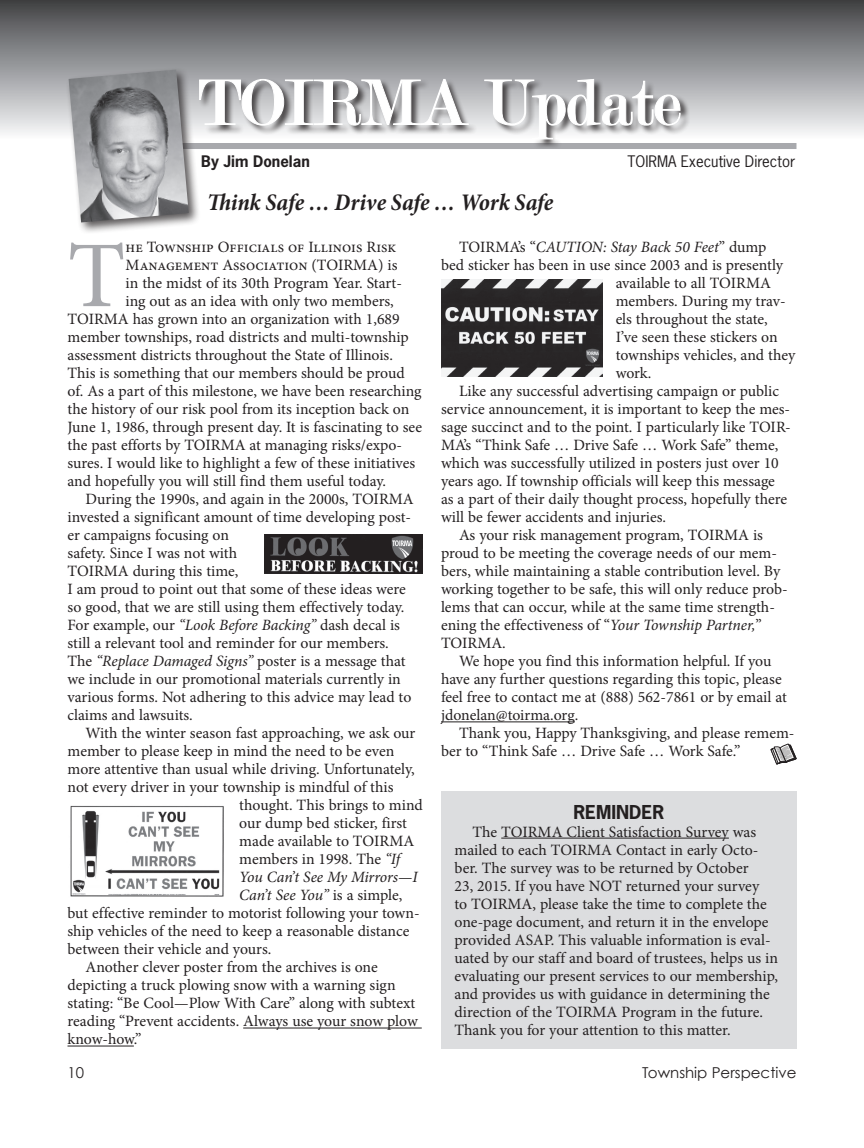
<style>
.page{position:relative;width:864px;height:1148px;background:#fff}
.page>*{position:absolute;margin:0;border:0;box-sizing:border-box;transform-origin:0 0}
.Body_Copy_Drop_Cap{font:94.05px "Minion Pro";color:#a8a9ad}
.t1{font:69px "Modern";color:#fff}
.Subtitle{font:italic 700 condensed 24px "Minion Pro";color:#231f20}
.Subhead_Centered_12{font:700 18px "News Gothic Std";color:#231f20}
.Body_Copy{font:15.75px/18px "Minion Pro";color:#231f20}
.Body_Copy_Drop_Cap-2{font:15.75px "Minion Pro";color:#231f20}
.Body_Copy-2{font:italic 15.75px "Minion Pro";letter-spacing:-.01em;color:#231f20}
.t2{font:15px "News Gothic Std";color:#231f20}
.t3{font:15px "Century Gothic";color:#231f20}
.t4{font:700 15px "News Gothic Std";color:#231f20}
.s1{font-style:italic}
.s2{font-style:normal}
</style>
<div class="page">
<div style="left:0;top:0;width:864px;height:140px;background:linear-gradient(to bottom,#414245,#f9fafc)"></div>
<div style="left:101px;top:143px;width:695px;height:6px;background:#a8a9ad"></div>
<div style="left:199px;top:78px;width:491px;height:71px;background:#231f20;opacity:.75"></div>
<svg style="left:201px;top:78px;width:268px;height:48px;background:#adadaf"></svg>
<svg style="left:484px;top:79px;width:197px;height:61px"></svg>
<div style="left:65px;top:66px;width:136px;height:169px;background:#231f20;opacity:.75"></div>
<img style="left:69px;top:70px;width:120px;height:152px">
<hr style="left:243px;top:1027px;width:179px;height:1px;background:#231f20">
<hr style="left:68px;top:1045px;width:66px;height:1px;background:#231f20">
<hr style="left:441px;top:721px;width:134px;height:1px;background:#231f20">
<svg style="left:771px;top:743px;width:25px;height:21px"></svg>
<img style="left:264px;top:534px;width:159px;height:40px">
<img style="left:70px;top:805px;width:154px;height:92px">
<img style="left:441px;top:279px;width:161px;height:97px">
<div style="left:441px;top:791px;width:356px;height:257px;background:#dcdddf"></div>
<hr style="left:501px;top:837px;width:228px;height:1px;background:#231f20">
<p class="t1" style="left:198px;top:68px;width:484px">TOIRMA Update</p>
<p class="t4" style="left:201px;top:151px;width:110px">By Jim Donelan</p>
<p class="t2" style="left:628px;top:152px;width:169px">TOIRMA Executive Director</p>
<p class="Subtitle" style="left:207px;top:185px;width:348px">Think Safe … Drive Safe … Work Safe</p>
<p class="Body_Copy_Drop_Cap" style="left:68px;top:213px;width:60px">T</p>
<p class="Body_Copy_Drop_Cap-2" style="left:126px;top:236px;width:272px">he Township Officials of Illinois Risk</p>
<p class="Body_Copy_Drop_Cap-2" style="left:126px;top:254px;width:273px">Management Association (TOIRMA) is</p>
<p class="Body_Copy_Drop_Cap-2" style="left:126px;top:272px;width:278px">in the midst of its 30th Program Year. Start-</p>
<p class="Body_Copy_Drop_Cap-2" style="left:126px;top:290px;width:270px">ing out as an idea with only two members,</p>
<p class="Body_Copy_Drop_Cap-2" style="left:68px;top:308px;width:334px">TOIRMA has grown into an organization with 1,689</p>
<p class="Body_Copy_Drop_Cap-2" style="left:68px;top:326px;width:343px">member townships, road districts and multi-township</p>
<p class="Body_Copy_Drop_Cap-2" style="left:68px;top:344px;width:327px">assessment districts throughout the State of Illinois.</p>
<p class="Body_Copy_Drop_Cap-2" style="left:68px;top:362px;width:339px">This is something that our members should be proud</p>
<p class="Body_Copy_Drop_Cap-2" style="left:68px;top:380px;width:356px">of. As a part of this milestone, we have been researching</p>
<p class="Body_Copy_Drop_Cap-2" style="left:68px;top:398px;width:343px">the history of our risk pool from its inception back on</p>
<p class="Body_Copy_Drop_Cap-2" style="left:68px;top:416px;width:356px">June 1, 1986, through present day. It is fascinating to see</p>
<p class="Body_Copy_Drop_Cap-2" style="left:68px;top:434px;width:336px">the past efforts by TOIRMA at managing risks/expo-</p>
<p class="Body_Copy_Drop_Cap-2" style="left:68px;top:452px;width:349px">sures. I would like to highlight a few of these initiatives</p>
<p class="Body_Copy_Drop_Cap-2" style="left:68px;top:470px;width:320px">and hopefully you will still find them useful today.</p>
<p class="Body_Copy" style="left:68px;top:490px;width:348px;text-indent:18px">During the 1990s, and again in the 2000s, TOIRMA invested a significant amount of time developing post&shy;er campaigns focusing on<br>safety. Since I was not with<br>TOIRMA during this time,<br>I am proud to point out that some of these ideas were so good, that we are still using them effectively today.<br>For example, our <span class="s1">“Look Before Backing”</span> dash decal is still a relevant tool and reminder for our members.<br>The <span class="s1">“Replace Damaged Signs”</span> poster is a message that we include in our promotional materials currently in various forms. Not adhering to this advice may lead to claims and lawsuits.</p>
<p class="Body_Copy" style="left:86px;top:724px;width:331px">With the winter season fast approaching, we ask our</p>
<p class="Body_Copy" style="left:68px;top:742px;width:328px">member to please keep in mind the need to be even</p>
<p class="Body_Copy" style="left:68px;top:760px;width:349px">more attentive than usual while driving. Unfortunately,</p>
<p class="Body_Copy" style="left:68px;top:778px;width:328px">not every driver in your township is mindful of this</p>
<p class="Body_Copy" style="left:239px;top:796px;width:185px">thought. This brings to mind</p>
<p class="Body_Copy" style="left:239px;top:814px;width:169px">our dump bed sticker, first</p>
<p class="Body_Copy" style="left:239px;top:832px;width:176px">made available to TOIRMA</p>
<p class="Body_Copy" style="left:239px;top:850px;width:162px">members in 1998. The <span class="s1">“If</span></p>
<p class="Body_Copy-2" style="left:239px;top:866px;width:180px">You Can’t See My Mirrors—I</p>
<p class="Body_Copy-2" style="left:239px;top:884px;width:165px">Can’t See You” <span class="s2">is a simple,</span></p>
<p class="Body_Copy" style="left:68px;top:904px;width:354px">but effective reminder to motorist following your town-</p>
<p class="Body_Copy" style="left:68px;top:922px;width:343px">ship vehicles of the need to keep a reasonable distance</p>
<p class="Body_Copy" style="left:68px;top:940px;width:205px">between their vehicle and yours.</p>
<p class="Body_Copy" style="left:68px;top:958px;width:352px;text-indent:18px">Another clever poster from the archives is one depicting a truck plowing snow with a warning sign stating: “Be Cool—Plow With Care” along with subtext reading “Prevent accidents. Always use your snow plow know-how.”</p>
<p class="Body_Copy-2" style="left:459px;top:236px;width:309px"><span class="s2">TOIRMA’s “</span>CAUTION: Stay Back 50 Feet<span class="s2">” dump</span></p>
<p class="Body_Copy" style="left:441px;top:256px;width:344px">bed sticker has been in use since 2003 and is presently</p>
<p class="Body_Copy" style="left:616px;top:274px;width:157px">available to all TOIRMA</p>
<p class="Body_Copy" style="left:616px;top:292px;width:172px">members. During my trav-</p>
<p class="Body_Copy" style="left:616px;top:310px;width:154px">els throughout the state,</p>
<p class="Body_Copy" style="left:616px;top:328px;width:164px">I’ve seen these stickers on</p>
<p class="Body_Copy" style="left:616px;top:346px;width:182px">townships vehicles, and they</p>
<p class="Body_Copy" style="left:616px;top:364px;width:37px">work.</p>
<p class="Body_Copy" style="left:441px;top:382px;width:351px;text-indent:18px">Like any successful advertising campaign or public service announcement, it is important to keep the mes&shy;sage succinct and to the point. I particularly like TOIR-MA’s “Think Safe … Drive Safe … Work Safe” theme, which was successfully utilized in posters just over 10 years ago. If township officials will keep this message as a part of their daily thought process, hopefully there will be fewer accidents and injuries.</p>
<p class="Body_Copy" style="left:441px;top:526px;width:348px;text-indent:18px">As your risk management program, TOIRMA is proud to be meeting the coverage needs of our mem&shy;bers, while maintaining a stable contribution level. By working together to be safe, this will only reduce prob&shy;lems that can occur, while at the same time strength&shy;ening the effectiveness of “<span class="s1">Your Township Partner,</span>” TOIRMA.</p>
<p class="Body_Copy" style="left:441px;top:652px;width:347px;text-indent:18px">We hope you find this information helpful. If you have any further questions regarding this topic, please feel free to contact me at (888) 562-7861 or by email at jdonelan@toirma.org.</p>
<p class="Body_Copy" style="left:441px;top:724px;width:355px;text-indent:18px">Thank you, Happy Thanksgiving, and please remem&shy;ber to “Think Safe … Drive Safe … Work Safe.”</p>
<p class="Subhead_Centered_12" style="left:573px;top:799px;width:92px">REMINDER</p>
<p class="Body_Copy" style="left:455px;top:822px;width:325px;text-indent:18px">The TOIRMA Client Satisfaction Survey was mailed to each TOIRMA Contact in early Octo&shy;ber. The survey was to be returned by October<br>23, 2015. If you have NOT returned your survey<br>to TOIRMA, please take the time to complete the one-page document, and return it in the envelope provided ASAP. This valuable information is eval&shy;uated by our staff and board of trustees, helps us in evaluating our present services to our membership, and provides us with guidance in determining the direction of the TOIRMA Program in the future.<br>Thank you for your attention to this matter.</p>
<p class="t3" style="left:68px;top:1063px;width:18px">10</p>
<p class="t3" style="left:642px;top:1063px;width:156px">Township Perspective</p>
</div>
